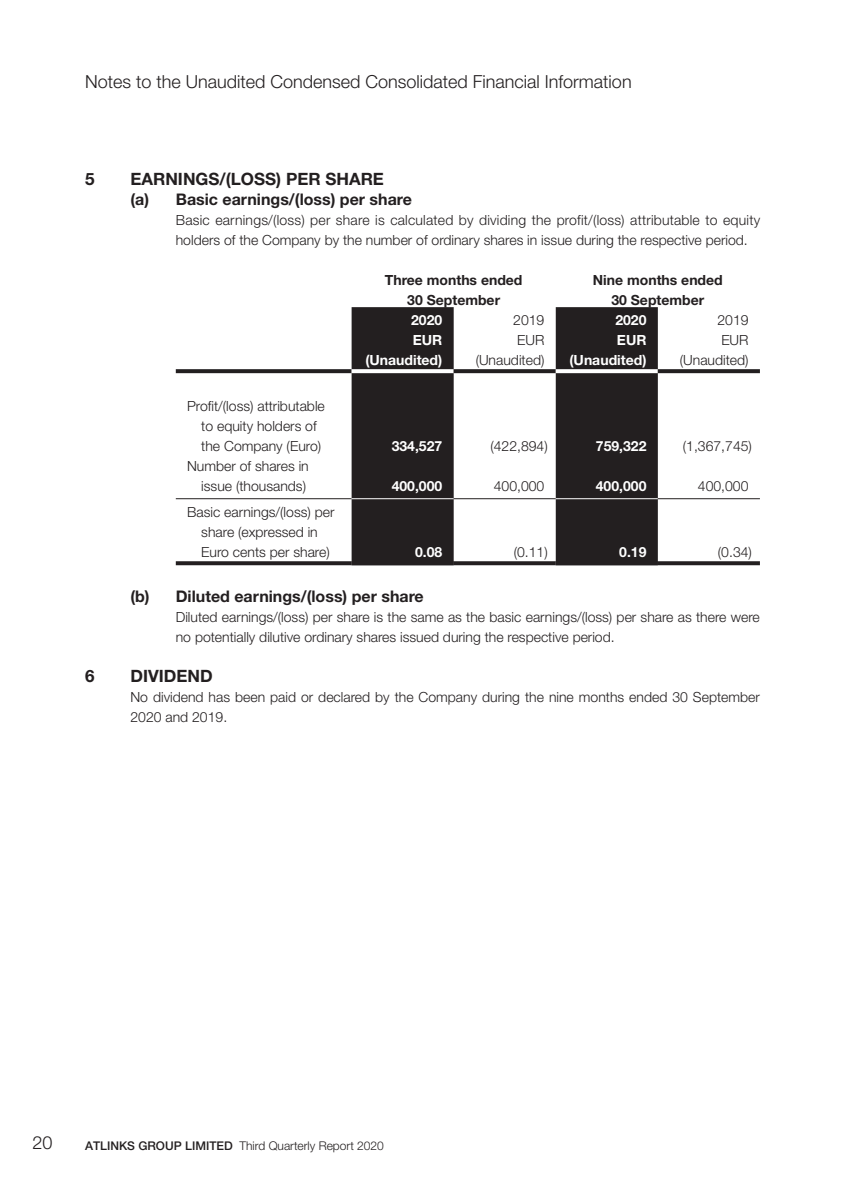
<style>
.page{position:relative;width:845px;height:1191px;background:#fff}
.page>*{position:absolute;margin:0;border:0;box-sizing:border-box;transform-origin:0 0}
.t1{font:300 18px "Helvetica Neue LT Std";color:#231f20}
.t2{font:700 17px "Helvetica Neue LT Std";color:#231f20}
.t3{font:700 16px "Helvetica Neue LT Std";color:#231f20}
.t4{font:300 14px/20px "Helvetica Neue LT Std";color:#231f20}
.t5{font:700 14px "Helvetica Neue LT Std";color:#fff}
.t6{font:700 14px/20px "Helvetica Neue LT Std";color:#231f20;text-align:center}
.t7{font:300 12px "Helvetica Neue LT Std";color:#231f20}
.s1{font-weight:500}
</style>
<div class="page">
<svg style="left:351px;top:307px;width:307px;height:254px;fill:#231f20"></svg>
<svg style="left:176px;top:369px;width:175px;height:4px"></svg>
<svg style="left:351px;top:369px;width:103px;height:4px"></svg>
<svg style="left:454px;top:369px;width:102px;height:4px"></svg>
<svg style="left:556px;top:369px;width:102px;height:4px"></svg>
<svg style="left:658px;top:369px;width:102px;height:4px"></svg>
<hr style="left:176px;top:498px;width:175px;height:1px;background:#231f20">
<hr style="left:351px;top:498px;width:103px;height:1px;background:#fff">
<hr style="left:454px;top:498px;width:102px;height:1px;background:#231f20">
<hr style="left:556px;top:498px;width:102px;height:1px;background:#fff">
<hr style="left:658px;top:498px;width:102px;height:1px;background:#231f20">
<svg style="left:176px;top:561px;width:175px;height:4px"></svg>
<hr style="left:351px;top:561px;width:103px;height:4px;background:#231f20">
<svg style="left:454px;top:561px;width:102px;height:4px"></svg>
<hr style="left:556px;top:561px;width:102px;height:4px;background:#231f20">
<svg style="left:658px;top:561px;width:102px;height:4px"></svg>
<p class="t1" style="left:85px;top:70px;width:548px">Notes to the Unaudited Condensed Consolidated Financial Information</p>
<p class="t2" style="left:85px;top:169px;width:11px">5</p>
<p class="t2" style="left:130px;top:169px;width:255px">EARNINGS/(LOSS) PER SHARE</p>
<p class="t3" style="left:130px;top:190px;width:283px">(a) Basic earnings/(loss) per share</p>
<p class="t4" style="left:176px;top:210px;width:586px">Basic earnings/(loss) per share is calculated by dividing the profit/(loss) attributable to equity holders of the Company by the number of ordinary shares in issue during the respective period.</p>
<p class="t6" style="left:385px;top:270px;width:139px">Three months ended<br>30 September</p>
<p class="t6" style="left:593px;top:270px;width:131px">Nine months ended<br>30 September</p>
<p class="t5" style="left:411px;top:312px;width:33px">2020</p>
<p class="t4" style="left:513px;top:310px;width:33px">2019</p>
<p class="t5" style="left:615px;top:312px;width:33px">2020</p>
<p class="t4" style="left:717px;top:310px;width:33px">2019</p>
<p class="t5" style="left:413px;top:332px;width:31px">EUR</p>
<p class="t4" style="left:517px;top:330px;width:29px">EUR</p>
<p class="t5" style="left:617px;top:332px;width:31px">EUR</p>
<p class="t4" style="left:721px;top:330px;width:29px">EUR</p>
<p class="t5" style="left:365px;top:352px;width:78px">(Unaudited)</p>
<p class="t4" style="left:476px;top:350px;width:70px">(Unaudited)</p>
<p class="t5" style="left:569px;top:352px;width:78px">(Unaudited)</p>
<p class="t4" style="left:680px;top:350px;width:70px">(Unaudited)</p>
<p class="t4" style="left:201px;top:396px;width:125px;text-indent:-14px">Profit/(loss) attributable to equity holders of the Company (Euro)</p>
<p class="t5" style="left:392px;top:438px;width:52px">334,527</p>
<p class="t4" style="left:490px;top:436px;width:59px">(422,894)</p>
<p class="t5" style="left:596px;top:438px;width:52px">759,322</p>
<p class="t4" style="left:683px;top:436px;width:71px">(1,367,745)</p>
<p class="t4" style="left:187px;top:456px;width:123px;text-align:right">Number of shares in issue (thousands)</p>
<p class="t5" style="left:392px;top:478px;width:52px">400,000</p>
<p class="t4" style="left:494px;top:476px;width:52px">400,000</p>
<p class="t5" style="left:596px;top:478px;width:52px">400,000</p>
<p class="t4" style="left:698px;top:476px;width:52px">400,000</p>
<p class="t4" style="left:201px;top:502px;width:135px;text-indent:-14px">Basic earnings/(loss) per share (expressed in<br>Euro cents per share)</p>
<p class="t5" style="left:415px;top:544px;width:29px">0.08</p>
<p class="t4" style="left:514px;top:542px;width:35px">(0.11)</p>
<p class="t5" style="left:619px;top:544px;width:29px">0.19</p>
<p class="t4" style="left:718px;top:542px;width:35px">(0.34)</p>
<p class="t3" style="left:130px;top:586px;width:295px">(b) Diluted earnings/(loss) per share</p>
<p class="t4" style="left:176px;top:606px;width:585px">Diluted earnings/(loss) per share is the same as the basic earnings/(loss) per share as there were no potentially dilutive ordinary shares issued during the respective period.</p>
<p class="t2" style="left:85px;top:665px;width:11px">6</p>
<p class="t2" style="left:130px;top:665px;width:84px">DIVIDEND</p>
<p class="t4" style="left:130px;top:686px;width:631px">No dividend has been paid or declared by the Company during the nine months ended 30 September<br>2020 and 2019.</p>
<p class="t1" style="left:33px;top:1131px;width:22px">20</p>
<p class="t7" style="left:85px;top:1138px;width:300px"><span class="s1">ATLINKS GROUP LIMITED</span> Third Quarterly Report 2020</p>
</div>
